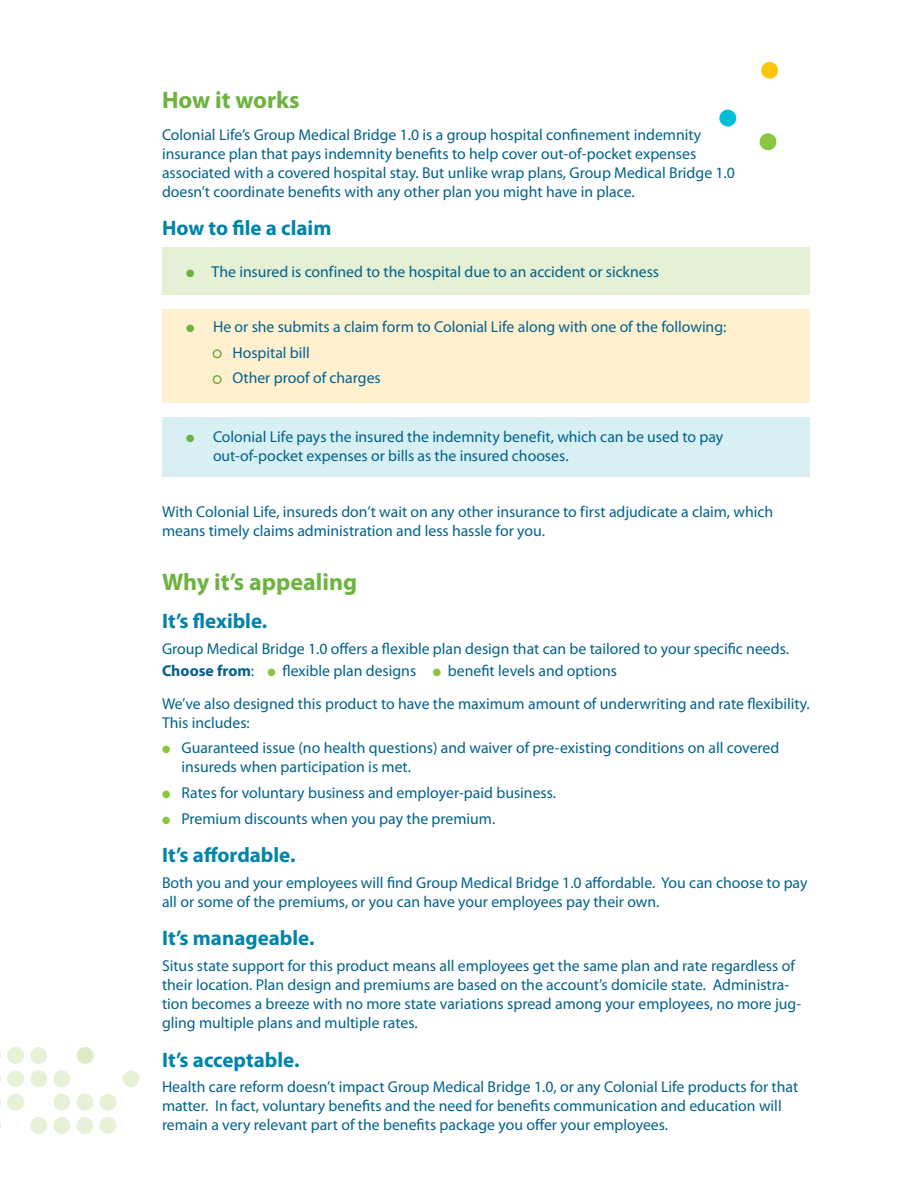
<style>
.page{position:relative;width:918px;height:1188px;background:#fff}
.page>*{position:absolute;margin:0;border:0;box-sizing:border-box;transform-origin:0 0}
.t1{font:700 24px "Myriad Pro";color:#6cb33f}
.t2{font:700 21px "Myriad Pro";color:#0084a9}
.t3{font:15.75px/18.9px "Myriad Pro";color:#00628b}
.s1{color:#6cb33f}
.s2{font-weight:700}
.s3{color:#8ac63f}
</style>
<div class="page">
<div style="left:100px;top:1117px;width:16px;height:17px;background:#e7f1d7;border-radius:50%"></div>
<div style="left:76px;top:1117px;width:17px;height:17px;background:#e7f1d7;border-radius:50%"></div>
<div style="left:53px;top:1117px;width:17px;height:17px;background:#e7f1d7;border-radius:50%"></div>
<div style="left:30px;top:1117px;width:17px;height:17px;background:#e7f1d7;border-radius:50%"></div>
<div style="left:100px;top:1094px;width:16px;height:17px;background:#e7f1d7;border-radius:50%"></div>
<div style="left:76px;top:1094px;width:17px;height:17px;background:#e7f1d7;border-radius:50%"></div>
<div style="left:53px;top:1094px;width:17px;height:17px;background:#e7f1d7;border-radius:50%"></div>
<div style="left:7px;top:1094px;width:17px;height:17px;background:#e7f1d7;border-radius:50%"></div>
<div style="left:123px;top:1070px;width:17px;height:17px;background:#e7f1d7;border-radius:50%"></div>
<div style="left:53px;top:1070px;width:17px;height:17px;background:#e7f1d7;border-radius:50%"></div>
<div style="left:30px;top:1070px;width:17px;height:17px;background:#e7f1d7;border-radius:50%"></div>
<div style="left:7px;top:1070px;width:17px;height:17px;background:#e7f1d7;border-radius:50%"></div>
<div style="left:30px;top:1047px;width:17px;height:17px;background:#e7f1d7;border-radius:50%"></div>
<div style="left:7px;top:1047px;width:17px;height:17px;background:#e7f1d7;border-radius:50%"></div>
<svg style="left:76px;top:1047px;width:18px;height:17px"></svg>
<div style="left:78px;top:1047px;width:15px;height:17px;background:#ddecc7;border-radius:50%"></div>
<div style="left:162px;top:248px;width:648px;height:47px;background:#e5f0d4"></div>
<div style="left:162px;top:309px;width:648px;height:94px;background:#fff0d0"></div>
<svg style="left:212px;top:349px;width:10px;height:10px"></svg>
<svg style="left:212px;top:375px;width:10px;height:9px"></svg>
<div style="left:162px;top:417px;width:648px;height:59px;background:#d8eff4"></div>
<svg style="left:719px;top:109px;width:18px;height:18px"></svg>
<svg style="left:759px;top:133px;width:18px;height:18px"></svg>
<svg style="left:761px;top:61px;width:17px;height:18px"></svg>
<h1 class="t1" style="left:162px;top:84px;width:139px">How it works</h1>
<p class="t3" style="left:162px;top:125px;width:575px">Colonial Life’s Group Medical Bridge 1.0 is a group hospital confinement indemnity insurance plan that pays indemnity benefits to help cover out-of-pocket expenses associated with a covered hospital stay. But unlike wrap plans, Group Medical Bridge 1.0 doesn’t coordinate benefits with any other plan you might have in place.</p>
<h2 class="t2" style="left:162px;top:214px;width:171px">How to file a claim</h2>
<p class="t3" style="left:186px;top:262px;width:475px"><span class="s1">●</span> The insured is confined to the hospital due to an accident or sickness</p>
<p class="t3" style="left:233px;top:314px;width:495px;line-height:25.7px;text-indent:-47px"><span class="s1">●</span> He or she submits a claim form to Colonial Life along with one of the following:<br>Hospital bill<br>Other proof of charges</p>
<p class="t3" style="left:213px;top:427px;width:512px;text-indent:-27px"><span class="s1">●</span> Colonial Life pays the insured the indemnity benefit, which can be used to pay out-of-pocket expenses or bills as the insured chooses.</p>
<p class="t3" style="left:162px;top:502px;width:613px">With Colonial Life, insureds don’t wait on any other insurance to first adjudicate a claim, which means timely claims administration and less hassle for you.</p>
<h1 class="t1" style="left:162px;top:566px;width:197px">Why it’s appealing</h1>
<h2 class="t2" style="left:162px;top:607px;width:107px">It’s flexible.</h2>
<p class="t3" style="left:162px;top:637px;width:629px;line-height:22.5px">Group Medical Bridge 1.0 offers a flexible plan design that can be tailored to your specific needs.<br><span class="s2">Choose from</span>: <span class="s3">●</span> flexible plan designs <span class="s3">●</span> benefit levels and options</p>
<p class="t3" style="left:162px;top:694px;width:649px">We’ve also designed this product to have the maximum amount of underwriting and rate flexibility.<br>This includes:</p>
<p class="t3" style="left:182px;top:738px;width:599px;text-indent:-20px"><span class="s3">●</span> Guaranteed issue (no health questions) and waiver of pre-existing conditions on all covered insureds when participation is met.</p>
<p class="t3" style="left:162px;top:783px;width:396px"><span class="s3">●</span> Rates for voluntary business and employer-paid business.</p>
<p class="t3" style="left:162px;top:809px;width:335px"><span class="s3">●</span> Premium discounts when you pay the premium.</p>
<h2 class="t2" style="left:162px;top:841px;width:135px">It’s affordable.</h2>
<p class="t3" style="left:162px;top:873px;width:647px">Both you and your employees will find Group Medical Bridge 1.0 affordable. You can choose to pay all or some of the premiums, or you can have your employees pay their own.</p>
<h2 class="t2" style="left:162px;top:925px;width:154px">It’s manageable.</h2>
<p class="t3" style="left:162px;top:956px;width:641px">Situs state support for this product means all employees get the same plan and rate regardless of their location. Plan design and premiums are based on the account’s domicile state. Administra&shy;tion becomes a breeze with no more state variations spread among your employees, no more jug&shy;gling multiple plans and multiple rates.</p>
<h2 class="t2" style="left:162px;top:1046px;width:139px">It’s acceptable.</h2>
<p class="t3" style="left:162px;top:1077px;width:638px">Health care reform doesn’t impact Group Medical Bridge 1.0, or any Colonial Life products for that matter. In fact, voluntary benefits and the need for benefits communication and education will remain a very relevant part of the benefits package you offer your employees.</p>
</div>
